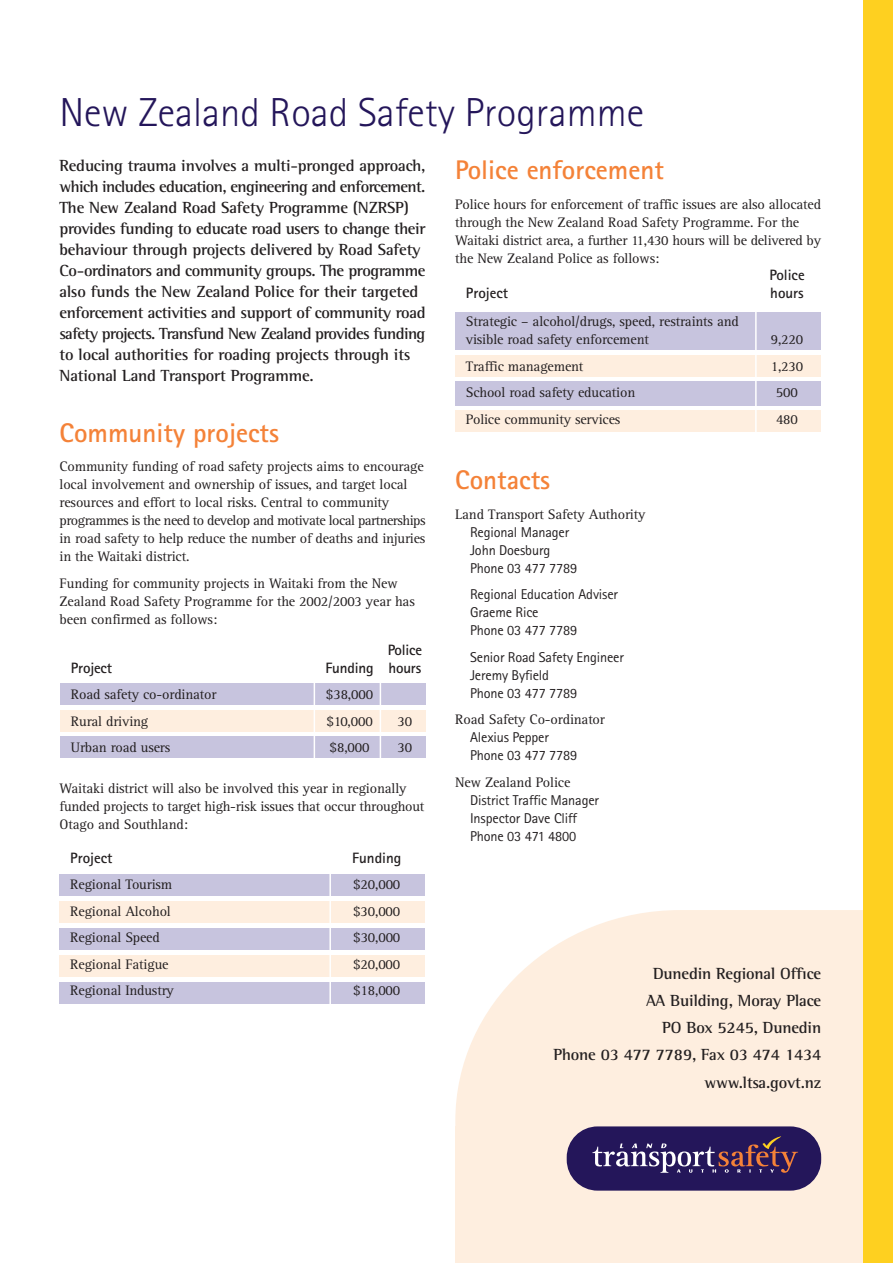
<style>
.page{position:relative;width:893px;height:1263px;background:#fff}
.page>*{position:absolute;margin:0;border:0;box-sizing:border-box;transform-origin:0 0}
.t1{font:300 40.5px "Rotis Sans Serif";color:#24165a}
.t2{font:700 27px "Rotis Sans Serif";color:#f48238}
.t3{font:700 16.5px/21px "Rotis Semi Serif";letter-spacing:-.01em;color:#231f20}
.t4{font:700 15px "Rotis Sans Serif";color:#231f20}
.t5{font:14.25px/18px "Rotis Serif";letter-spacing:-.01em;color:#231f20}
.t6{font:14.25px/18px "Rotis Sans Serif";letter-spacing:-.01em;color:#231f20}
</style>
<div class="page">
<div style="left:455px;top:312px;width:365px;height:38px;background:#c7c4de"></div>
<div style="left:455px;top:411px;width:365px;height:21px;background:#feeedf"></div>
<div style="left:455px;top:381px;width:365px;height:25px;background:#c7c4de"></div>
<div style="left:455px;top:355px;width:365px;height:21px;background:#feeedf"></div>
<hr style="left:755px;top:308px;width:1px;height:130px;background:#fff">
<div style="left:60px;top:684px;width:366px;height:21px;background:#c7c4de"></div>
<div style="left:60px;top:737px;width:366px;height:21px;background:#c7c4de"></div>
<div style="left:60px;top:710px;width:366px;height:21px;background:#feeedf"></div>
<hr style="left:379px;top:679px;width:2px;height:81px;background:#fff">
<hr style="left:313px;top:679px;width:2px;height:81px;background:#fff">
<div style="left:60px;top:901px;width:365px;height:21px;background:#feeedf"></div>
<div style="left:60px;top:874px;width:365px;height:21px;background:#c7c4de"></div>
<div style="left:60px;top:955px;width:365px;height:21px;background:#feeedf"></div>
<div style="left:60px;top:928px;width:365px;height:21px;background:#c7c4de"></div>
<div style="left:60px;top:982px;width:365px;height:21px;background:#c7c4de"></div>
<hr style="left:329px;top:872px;width:2px;height:135px;background:#fff">
<svg style="left:455px;top:910px;width:408px;height:217px;background:#feefe2"></svg>
<div style="left:455px;top:1127px;width:437px;height:136px;background:#feeedf"></div>
<div style="left:863px;top:0;width:29px;height:1263px;background:#fed020"></div>
<div style="left:566px;top:1126px;width:255px;height:65px;background:#24165a;border-radius:31px"></div>
<svg style="left:592px;top:1136px;width:206px;height:37px"></svg>
<h1 class="t1" style="left:60px;top:98px;width:586px">New Zealand Road Safety Programme</h1>
<p class="t3" style="left:60px;top:156px;width:367px">Reducing trauma involves a multi-pronged approach, which includes education, engineering and enforcement.<br>The New Zealand Road Safety Programme (NZRSP) provides funding to educate road users to change their behaviour through projects delivered by Road Safety Co-ordinators and community groups. The programme also funds the New Zealand Police for their targeted enforcement activities and support of community road safety projects. Transfund New Zealand provides funding to local authorities for roading projects through its National Land Transport Programme.</p>
<h2 class="t2" style="left:60px;top:423px;width:221px">Community projects</h2>
<p class="t5" style="left:60px;top:459px;width:367px">Community funding of road safety projects aims to encourage local involvement and ownership of issues, and target local resources and effort to local risks. Central to community programmes is the need to develop and motivate local partnerships in road safety to help reduce the number of deaths and injuries in the Waitaki district.</p>
<p class="t5" style="left:60px;top:575px;width:357px">Funding for community projects in Waitaki from the New<br>Zealand Road Safety Programme for the 2002/2003 year has been confirmed as follows:</p>
<p class="t4" style="left:388px;top:644px;width:36px">Police</p>
<p class="t4" style="left:71px;top:662px;width:43px">Project</p>
<p class="t4" style="left:325px;top:662px;width:97px">Funding hours</p>
<p class="t5" style="left:71px;top:687px;width:147px">Road safety co-ordinator</p>
<p class="t5" style="left:326px;top:687px;width:49px">$38,000</p>
<p class="t5" style="left:71px;top:713px;width:79px">Rural driving</p>
<p class="t5" style="left:326px;top:713px;width:48px">$10,000</p>
<p class="t5" style="left:397px;top:713px;width:16px">30</p>
<p class="t5" style="left:71px;top:740px;width:101px">Urban road users</p>
<p class="t5" style="left:329px;top:740px;width:41px">$8,000</p>
<p class="t5" style="left:397px;top:740px;width:16px">30</p>
<p class="t5" style="left:60px;top:781px;width:366px">Waitaki district will also be involved this year in regionally funded projects to target high-risk issues that occur throughout<br>Otago and Southland:</p>
<p class="t4" style="left:70px;top:852px;width:44px">Project</p>
<p class="t4" style="left:352px;top:852px;width:51px">Funding</p>
<p class="t5" style="left:70px;top:877px;width:103px">Regional Tourism</p>
<p class="t5" style="left:353px;top:877px;width:49px">$20,000</p>
<p class="t5" style="left:70px;top:903px;width:102px">Regional Alcohol</p>
<p class="t5" style="left:353px;top:903px;width:49px">$30,000</p>
<p class="t5" style="left:70px;top:930px;width:91px">Regional Speed</p>
<p class="t5" style="left:353px;top:930px;width:49px">$30,000</p>
<p class="t5" style="left:70px;top:956px;width:100px">Regional Fatigue</p>
<p class="t5" style="left:353px;top:956px;width:49px">$20,000</p>
<p class="t5" style="left:70px;top:983px;width:105px">Regional Industry</p>
<p class="t5" style="left:353px;top:983px;width:49px">$18,000</p>
<h2 class="t2" style="left:455px;top:160px;width:210px">Police enforcement</h2>
<p class="t5" style="left:455px;top:196px;width:367px">Police hours for enforcement of traffic issues are also allocated through the New Zealand Road Safety Programme. For the Waitaki district area, a further 11,430 hours will be delivered by the New Zealand Police as follows:</p>
<p class="t4" style="left:769px;top:269px;width:37px">Police</p>
<p class="t4" style="left:466px;top:287px;width:44px">Project</p>
<p class="t4" style="left:770px;top:287px;width:35px">hours</p>
<p class="t5" style="left:466px;top:314px;width:275px">Strategic – alcohol/drugs, speed, restraints and visible road safety enforcement</p>
<p class="t5" style="left:770px;top:332px;width:34px">9,220</p>
<p class="t5" style="left:466px;top:358px;width:119px">Traffic management</p>
<p class="t5" style="left:770px;top:358px;width:34px">1,230</p>
<p class="t5" style="left:466px;top:385px;width:171px">School road safety education</p>
<p class="t5" style="left:776px;top:385px;width:23px">500</p>
<p class="t5" style="left:466px;top:411px;width:156px">Police community services</p>
<p class="t5" style="left:776px;top:411px;width:23px">480</p>
<h2 class="t2" style="left:455px;top:471px;width:97px">Contacts</h2>
<p class="t5" style="left:455px;top:507px;width:192px">Land Transport Safety Authority</p>
<p class="t6" style="left:470px;top:525px;width:109px">Regional Manager<br>John Doesburg<br>Phone 03 477 7789</p>
<p class="t6" style="left:470px;top:587px;width:149px">Regional Education Adviser<br>Graeme Rice<br>Phone 03 477 7789</p>
<p class="t6" style="left:470px;top:650px;width:155px">Senior Road Safety Engineer<br>Jeremy Byfield<br>Phone 03 477 7789</p>
<p class="t5" style="left:455px;top:712px;width:151px">Road Safety Co-ordinator</p>
<p class="t6" style="left:470px;top:730px;width:109px">Alexius Pepper<br>Phone 03 477 7789</p>
<p class="t5" style="left:455px;top:775px;width:117px">New Zealand Police</p>
<p class="t6" style="left:470px;top:793px;width:130px">District Traffic Manager<br>Inspector Dave Cliff<br>Phone 03 471 4800</p>
<p class="t3" style="left:553px;top:961px;width:269px;line-height:27.3px;text-align:right">Dunedin Regional Office<br>AA Building, Moray Place<br>PO Box 5245, Dunedin<br>Phone 03 477 7789, Fax 03 474 1434 www.ltsa.govt.nz</p>
</div>
